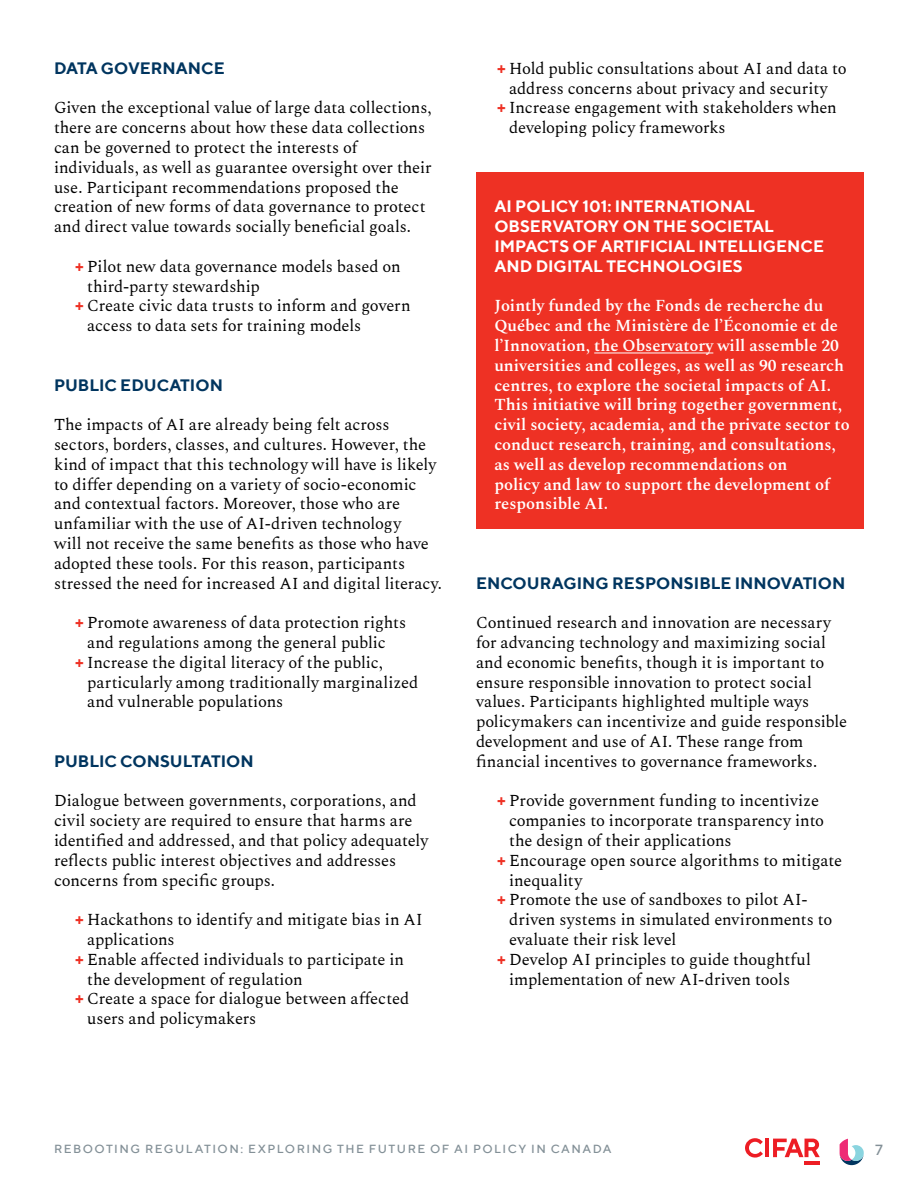
<style>
.page{position:relative;width:918px;height:1188px;background:#fff}
.page>*{position:absolute;margin:0;border:0;box-sizing:border-box;transform-origin:0 0}
.t1{font:16.5px/19.8px "Spectral";letter-spacing:-.005em;color:#000}
.t2{font:600 16.5px/19.8px "Spectral";color:#fff}
.t3{font:700 16.5px/19.8px "TT Norms";color:#fff}
.t4{font:700 16.5px "TT Norms";color:#00355f}
.t5{font:500 15px "TT Norms";color:#839097}
.t6{font:500 12px "TT Norms";letter-spacing:.12em;color:#839097}
.s1{font-family:"TT Norms";font-weight:700;color:#ee3124}
</style>
<div class="page">
<hr style="left:805px;top:1161px;width:15px;height:4px;background:#ed1d24">
<svg style="left:745px;top:1138px;width:18px;height:20px"></svg>
<hr style="left:765px;top:1139px;width:4px;height:18px;background:#ed1d24">
<svg style="left:773px;top:1139px;width:47px;height:18px"></svg>
<svg style="left:840px;top:1139px;width:24px;height:26px"></svg>
<div style="left:476px;top:173px;width:388px;height:356px;background:#ee3124"></div>
<hr style="left:594px;top:353px;width:119px;height:1px;background:#fff">
<p class="t4" style="left:54px;top:58px;width:172px">DATA GOVERNANCE</p>
<p class="t1" style="left:54px;top:97px;width:379px">Given the exceptional value of large data collections, there are concerns about how these data collections can be governed to protect the interests of individuals, as well as guarantee oversight over their use. Participant recommendations proposed the creation of new forms of data governance to protect and direct value towards socially beneficial goals.</p>
<p class="t1" style="left:75px;top:255px;width:327px"><span class="s1">+</span> Pilot new data governance models based on</p>
<p class="t1" style="left:87px;top:275px;width:174px">third-party stewardship</p>
<p class="t1" style="left:75px;top:295px;width:337px"><span class="s1">+</span> Create civic data trusts to inform and govern</p>
<p class="t1" style="left:87px;top:315px;width:276px">access to data sets for training models</p>
<p class="t4" style="left:54px;top:374px;width:170px">PUBLIC EDUCATION</p>
<p class="t1" style="left:54px;top:414px;width:390px">The impacts of AI are already being felt across sectors, borders, classes, and cultures. However, the kind of impact that this technology will have is likely to differ depending on a variety of socio-economic and contextual factors. Moreover, those who are unfamiliar with the use of AI-driven technology<br>will not receive the same benefits as those who have adopted these tools. For this reason, participants stressed the need for increased AI and digital literacy.</p>
<p class="t1" style="left:75px;top:612px;width:332px"><span class="s1">+</span> Promote awareness of data protection rights</p>
<p class="t1" style="left:87px;top:631px;width:300px">and regulations among the general public</p>
<p class="t1" style="left:75px;top:651px;width:309px"><span class="s1">+</span> Increase the digital literacy of the public,</p>
<p class="t1" style="left:87px;top:671px;width:333px">particularly among traditionally marginalized</p>
<p class="t1" style="left:87px;top:691px;width:198px">and vulnerable populations</p>
<p class="t4" style="left:54px;top:751px;width:201px">PUBLIC CONSULTATION</p>
<p class="t1" style="left:54px;top:790px;width:376px">Dialogue between governments, corporations, and civil society are required to ensure that harms are identified and addressed, and that policy adequately reflects public interest objectives and addresses concerns from specific groups.</p>
<p class="t1" style="left:75px;top:909px;width:349px"><span class="s1">+</span> Hackathons to identify and mitigate bias in AI</p>
<p class="t1" style="left:87px;top:928px;width:89px">applications</p>
<p class="t1" style="left:75px;top:948px;width:330px"><span class="s1">+</span> Enable affected individuals to participate in</p>
<p class="t1" style="left:87px;top:968px;width:217px">the development of regulation</p>
<p class="t1" style="left:75px;top:988px;width:336px"><span class="s1">+</span> Create a space for dialogue between affected</p>
<p class="t1" style="left:87px;top:1008px;width:171px">users and policymakers</p>
<p class="t1" style="left:497px;top:57px;width:351px"><span class="s1">+</span> Hold public consultations about AI and data to</p>
<p class="t1" style="left:509px;top:77px;width:320px">address concerns about privacy and security</p>
<p class="t1" style="left:497px;top:97px;width:341px"><span class="s1">+</span> Increase engagement with stakeholders when</p>
<p class="t1" style="left:509px;top:117px;width:218px">developing policy frameworks</p>
<p class="t3" style="left:494px;top:196px;width:331px">AI POLICY 101: INTERNATIONAL<br>OBSERVATORY ON THE SOCIETAL<br>IMPACTS OF ARTIFICIAL INTELLIGENCE<br>AND DIGITAL TECHNOLOGIES</p>
<p class="t2" style="left:494px;top:295px;width:357px">Jointly funded by the Fonds de recherche du Québec and the Ministère de l’Économie et de l’Innovation, the Observatory will assemble 20 universities and colleges, as well as 90 research centres, to explore the societal impacts of AI.<br>This initiative will bring together government, civil society, academia, and the private sector to conduct research, training, and consultations, as well as develop recommendations on<br>policy and law to support the development of responsible AI.</p>
<p class="t4" style="left:476px;top:572px;width:371px">ENCOURAGING RESPONSIBLE INNOVATION</p>
<p class="t1" style="left:476px;top:612px;width:373px">Continued research and innovation are necessary for advancing technology and maximizing social and economic benefits, though it is important to ensure responsible innovation to protect social values. Participants highlighted multiple ways policymakers can incentivize and guide responsible development and use of AI. These range from financial incentives to governance frameworks.</p>
<p class="t1" style="left:497px;top:790px;width:323px"><span class="s1">+</span> Provide government funding to incentivize</p>
<p class="t1" style="left:509px;top:810px;width:317px">companies to incorporate transparency into</p>
<p class="t1" style="left:509px;top:829px;width:224px">the design of their applications</p>
<p class="t1" style="left:497px;top:849px;width:346px"><span class="s1">+</span> Encourage open source algorithms to mitigate</p>
<p class="t1" style="left:509px;top:869px;width:75px">inequality</p>
<p class="t1" style="left:497px;top:889px;width:312px"><span class="s1">+</span> Promote the use of sandboxes to pilot AI-</p>
<p class="t1" style="left:509px;top:909px;width:325px">driven systems in simulated environments to</p>
<p class="t1" style="left:509px;top:928px;width:169px">evaluate their risk level</p>
<p class="t1" style="left:497px;top:948px;width:315px"><span class="s1">+</span> Develop AI principles to guide thoughtful</p>
<p class="t1" style="left:509px;top:968px;width:283px">implementation of new AI-driven tools</p>
<p class="t6" style="left:54px;top:1141px;width:559px">REBOOTING REGULATION: EXPLORING THE FUTURE OF AI POLICY IN CANADA</p>
<p class="t5" style="left:875px;top:1140px;width:9px">7</p>
</div>
